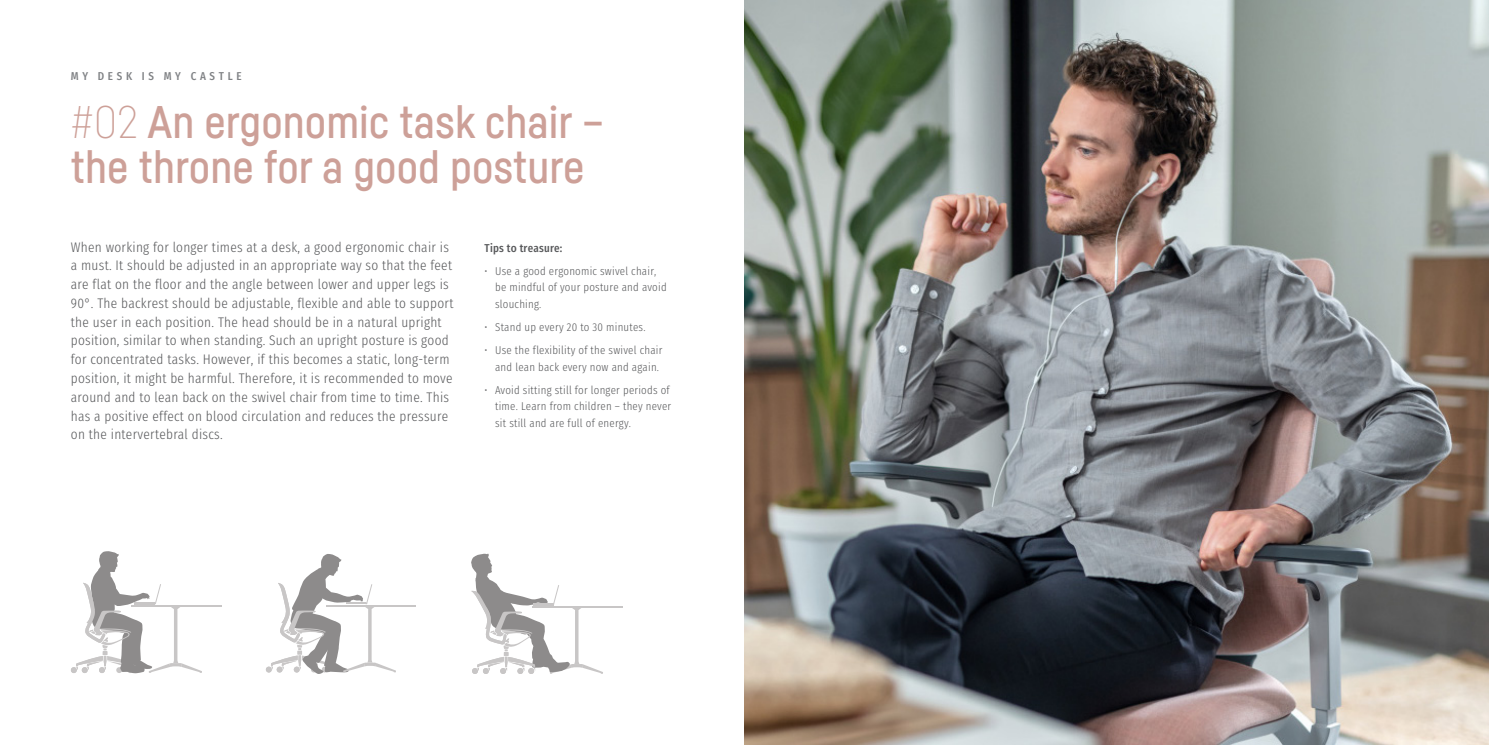
<style>
.page{position:relative;width:1489px;height:745px;background:#fff}
.page>*{position:absolute;margin:0;border:0;box-sizing:border-box;transform-origin:0 0}
.t1{font:500 45px/45px "Sedus Sans";color:#cda098}
.t2{font:300 13.75px/18.8px "Sedus Text Condensed";letter-spacing:.02em;color:#57585a}
.t3{font:300 11.25px/16.2px "Sedus Text Condensed";letter-spacing:.02em;color:#57585a}
.t4{font:700 11.25px "Sedus Text Condensed";letter-spacing:.33em;color:#808285}
.t5{font:700 11.25px "Sedus Text Condensed";letter-spacing:.02em;color:#57585a}
.s1{font-weight:100}
</style>
<div class="page">
<img style="left:744px;top:0;width:744px;height:744px">
<hr style="left:326px;top:604px;width:89px;height:2px;background:#c8c6c6">
<hr style="left:131px;top:604px;width:91px;height:2px;background:#c8c6c6">
<hr style="left:532px;top:605px;width:90px;height:2px;background:#c8c6c6">
<svg style="left:71px;top:551px;width:131px;height:122px"></svg>
<svg style="left:471px;top:553px;width:132px;height:120px"></svg>
<svg style="left:266px;top:554px;width:130px;height:119px"></svg>
<p class="t4" style="left:71px;top:65px;width:172px">MY DESK IS MY CASTLE</p>
<h1 class="t1" style="left:71px;top:99px;width:535px"><span class="s1">#02</span> An ergonomic task chair – the throne for a good posture</h1>
<p class="t2" style="left:71px;top:236px;width:384px">When working for longer times at a desk, a good ergonomic chair is a must. It should be adjusted in an appropriate way so that the feet are flat on the floor and the angle between lower and upper legs is 90°. The backrest should be adjustable, flexible and able to support the user in each position. The head should be in a natural upright position, similar to when standing. Such an upright posture is good for concentrated tasks. However, if this becomes a static, long-term position, it might be harmful. Therefore, it is recommended to move around and to lean back on the swivel chair from time to time. This has a positive effect on blood circulation and reduces the pressure on the intervertebral discs.</p>
<p class="t5" style="left:484px;top:237px;width:79px">Tips to treasure:</p>
<p class="t3" style="left:495px;top:262px;width:173px;text-indent:-11px">• Use a good ergonomic swivel chair, be mindful of your posture and avoid slouching.</p>
<p class="t3" style="left:484px;top:317px;width:162px">• Stand up every 20 to 30 minutes.</p>
<p class="t3" style="left:484px;top:341px;width:179px;text-align:right">• Use the flexibility of the swivel chair and lean back every now and again.</p>
<p class="t3" style="left:495px;top:380px;width:178px;text-indent:-11px">• Avoid sitting still for longer periods of time. Learn from children – they never sit still and are full of energy.</p>
</div>
